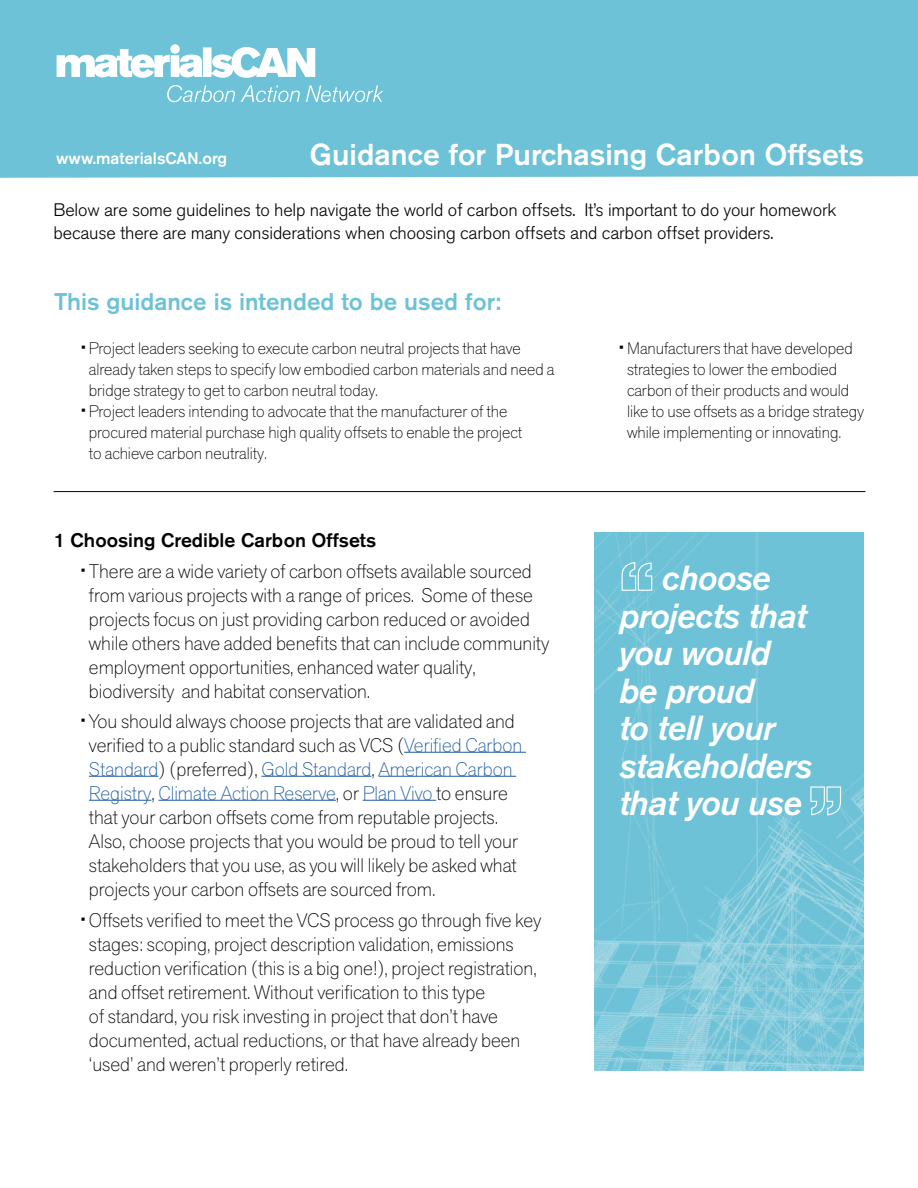
<style>
.page{position:relative;width:918px;height:1188px;background:#fff}
.page>*{position:absolute;margin:0;border:0;box-sizing:border-box;transform-origin:0 0}
.t1{font:500 94.5px "Akzidenz Grotesk Pro";color:#6dc2d7}
.t2{font:italic 500 34.5px/37.5px "Akzidenz Grotesk Pro";letter-spacing:-.02em;color:#fff}
.t3{font:500 30px "Akzidenz Grotesk Pro";color:#fff}
.t4{font:500 24px "Akzidenz Grotesk Pro";color:#6dc2d7}
.t5{font:200 19.5px/24px "Akzid Grtsk Next";color:#000}
.t6{font:500 19.5px "Akzidenz Grotesk Pro";color:#000}
.t7{font:300 18px/22.5px "Akzidenz Grotesk Pro";letter-spacing:-.01em;color:#000}
.t8{font:200 16.5px/21px "Akzid Grtsk Next";color:#000}
.t9{font:500 16.5px "Akzidenz Grotesk Pro";color:#fff}
.s1{font-size:27px}
.s2{color:#215e9e}
</style>
<div class="page">
<img style="left:594px;top:532px;width:270px;height:539px">
<div style="left:0;top:0;width:918px;height:178px;background:#6dc2d7"></div>
<svg style="left:57px;top:44px;width:258px;height:34px"></svg>
<svg style="left:167px;top:85px;width:216px;height:17px;background:#8acedf"></svg>
<hr style="left:54px;top:491px;width:811px;height:1px;background:#000">
<hr style="left:404px;top:752px;width:122px;height:1px;background:#215e9e">
<hr style="left:89px;top:776px;width:69px;height:1px;background:#215e9e">
<hr style="left:262px;top:776px;width:109px;height:1px;background:#215e9e">
<hr style="left:378px;top:776px;width:138px;height:1px;background:#215e9e">
<hr style="left:89px;top:800px;width:62px;height:1px;background:#215e9e">
<hr style="left:158px;top:800px;width:178px;height:1px;background:#215e9e">
<hr style="left:363px;top:800px;width:73px;height:1px;background:#215e9e">
<svg style="left:620px;top:560px;width:33px;height:32px"></svg>
<svg style="left:809px;top:785px;width:33px;height:32px"></svg>
<p class="t9" style="left:56px;top:148px;width:172px">www.materialsCAN.org</p>
<h3 class="t3" style="left:310px;top:135px;width:556px">Guidance for Purchasing Carbon Offsets</h3>
<p class="t7" style="left:54px;top:198px;width:784px">Below are some guidelines to help navigate the world of carbon offsets. It’s important to do your homework because there are many considerations when choosing carbon offsets and carbon offset providers.</p>
<p class="t4" style="left:54px;top:286px;width:449px">This guidance is intended to be used for:</p>
<p class="t8" style="left:89px;top:337px;width:467px;text-indent:-8px"><span class="s1">•</span> Project leaders seeking to execute carbon neutral projects that have already taken steps to specify low embodied carbon materials and need a bridge strategy to get to carbon neutral today.</p>
<p class="t8" style="left:89px;top:400px;width:435px;text-indent:-8px"><span class="s1">•</span> Project leaders intending to advocate that the manufacturer of the procured material purchase high quality offsets to enable the project to achieve carbon neutrality.</p>
<p class="t6" style="left:54px;top:527px;width:324px">1 Choosing Credible Carbon Offsets</p>
<p class="t5" style="left:89px;top:558px;width:462px;text-indent:-8px"><span class="s1">•</span> There are a wide variety of carbon offsets available sourced from various projects with a range of prices. Some of these projects focus on just providing carbon reduced or avoided while others have added benefits that can include community employment opportunities, enhanced water quality, biodiversity and habitat conservation.</p>
<p class="t5" style="left:89px;top:709px;width:435px;text-indent:-8px"><span class="s1">•</span> You should always choose projects that are validated and verified to a public standard such as VCS (<span class="s2">Verified Carbon Standard</span>) (preferred), <span class="s2">Gold Standard</span>, <span class="s2">American Carbon Registry</span>, <span class="s2">Climate Action Reserve</span>, or <span class="s2">Plan Vivo</span> to ensure that your carbon offsets come from reputable projects.<br>Also, choose projects that you would be proud to tell your stakeholders that you use, as you will likely be asked what projects your carbon offsets are sourced from.</p>
<p class="t5" style="left:89px;top:908px;width:454px;text-indent:-8px"><span class="s1">•</span> Offsets verified to meet the VCS process go through five key stages: scoping, project description validation, emissions reduction verification (this is a big one!), project registration, and offset retirement. Without verification to this type<br>of standard, you risk investing in project that don’t have documented, actual reductions, or that have already been ‘used’ and weren’t properly retired.</p>
<p class="t8" style="left:627px;top:337px;width:238px;text-indent:-8px"><span class="s1">•</span> Manufacturers that have developed strategies to lower the embodied carbon of their products and would like to use offsets as a bridge strategy while implementing or innovating.</p>
<h1 class="t1" style="left:619px;top:537px;width:37px">“</h1>
<h2 class="t2" style="left:619px;top:559px;width:194px;text-indent:42px">choose projects that you would be proud<br>to tell your stakeholders that you use</h2>
<h1 class="t1" style="left:808px;top:760px;width:37px">”</h1>
</div>
